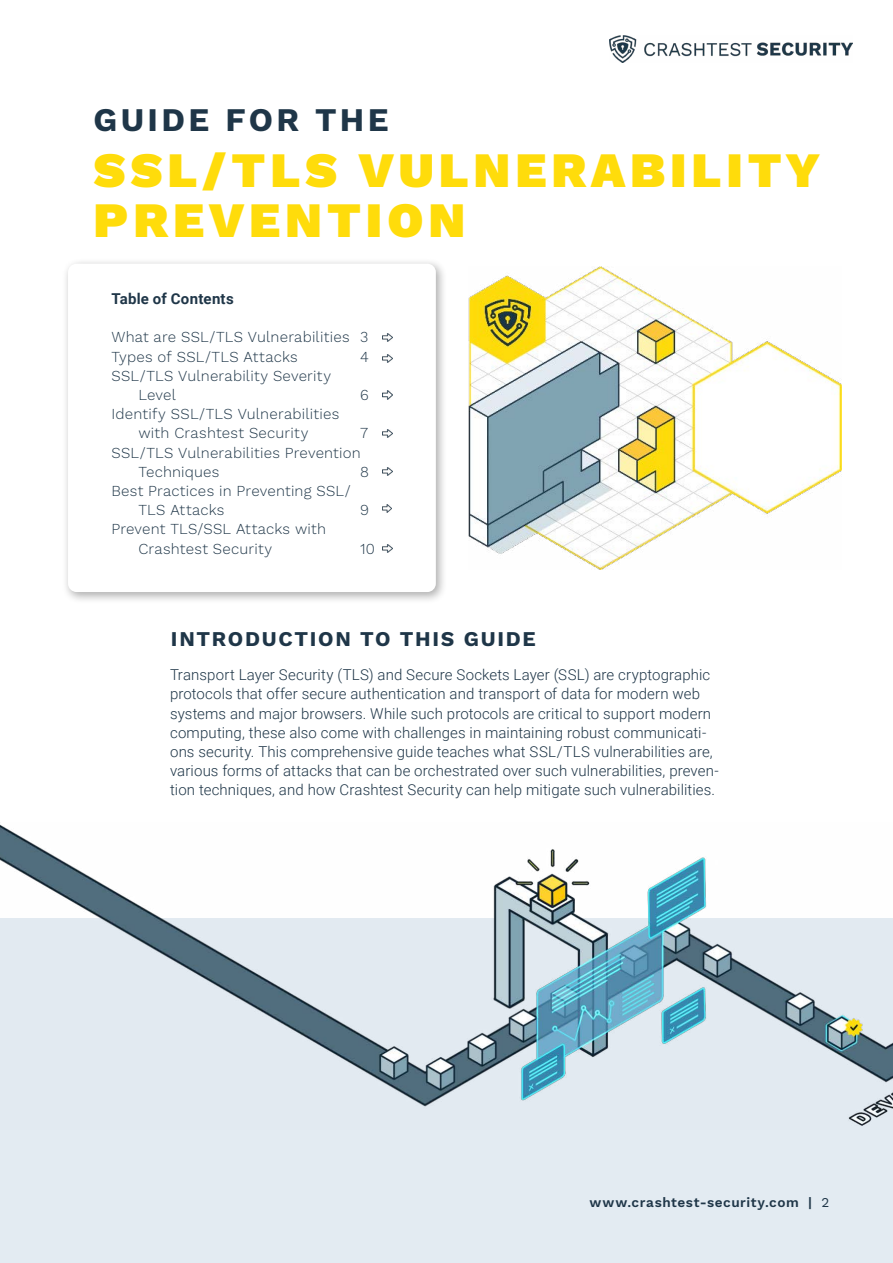
<style>
.page{position:relative;width:893px;height:1263px;background:#fff}
.page>*{position:absolute;margin:0;border:0;box-sizing:border-box;transform-origin:0 0}
.t1{font:900 49.5px/49.5px "Work Sans";letter-spacing:.1em;color:#ffdc0b}
.t2{font:700 33px "Work Sans";letter-spacing:.1em;color:#1f3648}
.t3{font:700 21px "Work Sans";letter-spacing:.08em;color:#1f3648}
.t4{font:300 15px/19.2px "Roboto";letter-spacing:.01em;color:#1f3648}
.t5{font:300 15px/19.2px "Work Sans";letter-spacing:.015em;color:#1f3648}
.t6{font:700 15px "Roboto";letter-spacing:.015em;color:#1f3648}
.t7{font:600 13.5px "Work Sans";letter-spacing:.04em;color:#1f3648}
.s1{font-weight:400}
</style>
<div class="page">
<div style="left:62px;top:257px;width:386px;height:347px;background:#000;opacity:.33"></div>
<div style="left:68px;top:264px;width:368px;height:328px;background:#fff;border-radius:9px"></div>
<img style="left:468px;top:266px;width:374px;height:304px">
<svg style="left:383px;top:333px;width:9px;height:8px"></svg>
<svg style="left:383px;top:354px;width:9px;height:8px"></svg>
<svg style="left:383px;top:429px;width:9px;height:8px"></svg>
<div style="left:0;top:918px;width:893px;height:345px;background:#e3ebf2"></div>
<img style="left:0;top:824px;width:893px;height:302px">
<svg style="left:383px;top:391px;width:9px;height:8px"></svg>
<svg style="left:383px;top:467px;width:9px;height:9px"></svg>
<svg style="left:382px;top:505px;width:10px;height:8px"></svg>
<svg style="left:383px;top:544px;width:9px;height:8px"></svg>
<img style="left:609px;top:35px;width:243px;height:28px">
<h2 class="t2" style="left:94px;top:101px;width:296px">GUIDE FOR THE</h2>
<h1 class="t1" style="left:94px;top:148px;width:729px">SSL/TLS VULNERABILITY<br>PREVENTION</h1>
<p class="t6" style="left:111px;top:288px;width:124px">Table of Contents</p>
<p class="t5" style="left:111px;top:328px;width:240px">What are SSL/TLS Vulnerabilities</p>
<p class="t5" style="left:111px;top:347px;width:188px">Types of SSL/TLS Attacks</p>
<p class="t5" style="left:111px;top:367px;width:221px">SSL/TLS Vulnerability Severity</p>
<p class="t5" style="left:138px;top:386px;width:39px">Level</p>
<p class="t5" style="left:111px;top:405px;width:229px">Identify SSL/TLS Vulnerabilities</p>
<p class="t5" style="left:138px;top:424px;width:171px">with Crashtest Security</p>
<p class="t5" style="left:111px;top:443px;width:251px">SSL/TLS Vulnerabilities Prevention</p>
<p class="t5" style="left:138px;top:463px;width:83px">Techniques</p>
<p class="t5" style="left:111px;top:482px;width:241px">Best Practices in Preventing SSL/</p>
<p class="t5" style="left:138px;top:501px;width:88px">TLS Attacks</p>
<p class="t5" style="left:111px;top:520px;width:216px">Prevent TLS/SSL Attacks with</p>
<p class="t5" style="left:138px;top:539px;width:135px">Crashtest Security</p>
<p class="t5" style="left:360px;top:328px;width:10px">3<br>4</p>
<p class="t5" style="left:360px;top:386px;width:10px">6</p>
<p class="t5" style="left:360px;top:424px;width:9px">7</p>
<p class="t5" style="left:360px;top:463px;width:10px">8</p>
<p class="t5" style="left:360px;top:501px;width:10px">9</p>
<p class="t5" style="left:360px;top:539px;width:16px">10</p>
<h3 class="t3" style="left:171px;top:627px;width:366px">INTRODUCTION TO THIS GUIDE</h3>
<p class="t4" style="left:170px;top:665px;width:550px">Transport Layer Security (TLS) and Secure Sockets Layer (SSL) are cryptographic protocols that offer secure authentication and transport of data for modern web systems and major browsers. While such protocols are critical to support modern computing, these also come with challenges in maintaining robust communicati&shy;ons security. This comprehensive guide teaches what SSL/TLS vulnerabilities are, various forms of attacks that can be orchestrated over such vulnerabilities, preven&shy;tion techniques, and how Crashtest Security can help mitigate such vulnerabilities.</p>
<p class="t7" style="left:590px;top:1194px;width:241px">www.crashtest-security.com | <span class="s1">2</span></p>
</div>
